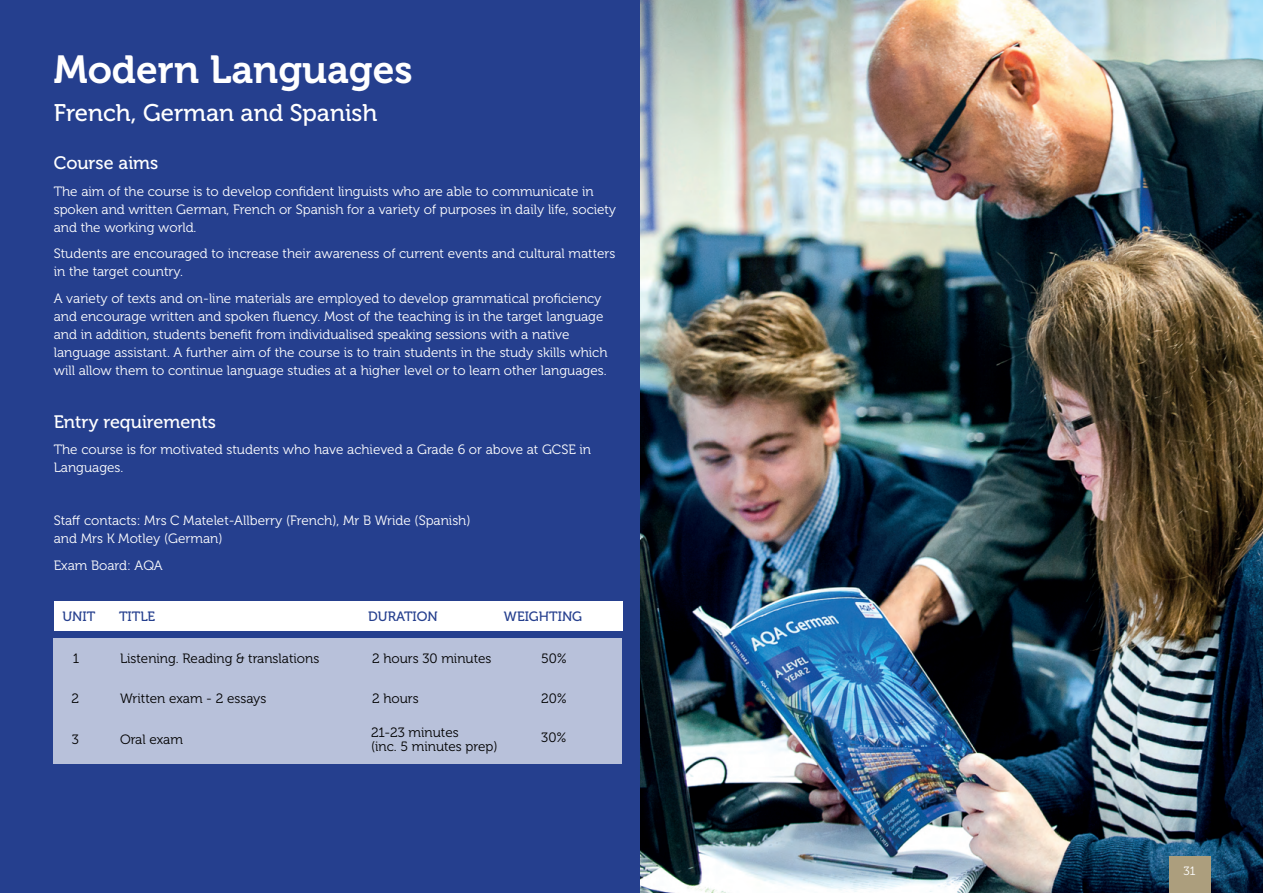
<style>
.page{position:relative;width:1263px;height:893px;background:#fff}
.page>*{position:absolute;margin:0;border:0;box-sizing:border-box;transform-origin:0 0}
.t1{font:39px "Museo 700";color:#fff}
.t2{font:24px "Museo 500";color:#fff}
.t3{font:18px "Museo 500";color:#fff}
.t4{font:13.5px/18px "Museo 300";color:#fff}
.t5{font:13.5px/14.5px "Museo 300";color:#000}
.t6{font:13.5px "Museo 500";color:#253f8e}
.t7{font:12px "Museo 300";color:#fff}
</style>
<div class="page">
<div style="left:0;top:0;width:713px;height:893px;background:#253f8e"></div>
<img style="left:641px;top:0;width:622px;height:893px">
<div style="left:54px;top:639px;width:568px;height:125px;background:#b8c1da"></div>
<div style="left:54px;top:601px;width:568px;height:30px;background:#fff"></div>
<div style="left:1169px;top:856px;width:41px;height:37px;background:#ac9e7d"></div>
<h1 class="t1" style="left:54px;top:48px;width:361px">Modern Languages</h1>
<h2 class="t2" style="left:54px;top:99px;width:325px">French, German and Spanish</h2>
<h3 class="t3" style="left:54px;top:153px;width:106px">Course aims</h3>
<p class="t4" style="left:54px;top:183px;width:564px">The aim of the course is to develop confident linguists who are able to communicate in spoken and written German, French or Spanish for a variety of purposes in daily life, society and the working world.</p>
<p class="t4" style="left:54px;top:245px;width:563px">Students are encouraged to increase their awareness of current events and cultural matters in the target country.</p>
<p class="t4" style="left:54px;top:290px;width:555px">A variety of texts and on-line materials are employed to develop grammatical proficiency and encourage written and spoken fluency. Most of the teaching is in the target language and in addition, students benefit from individualised speaking sessions with a native language assistant. A further aim of the course is to train students in the study skills which will allow them to continue language studies at a higher level or to learn other languages.</p>
<h3 class="t3" style="left:54px;top:412px;width:164px">Entry requirements</h3>
<p class="t4" style="left:54px;top:441px;width:539px">The course is for motivated students who have achieved a Grade 6 or above at GCSE in<br>Languages.</p>
<p class="t4" style="left:54px;top:512px;width:418px">Staff contacts: Mrs C Matelet-Allberry (French), Mr B Wride (Spanish) and Mrs K Motley (German)</p>
<p class="t4" style="left:54px;top:557px;width:110px">Exam Board: AQA</p>
<p class="t6" style="left:62px;top:609px;width:34px">UNIT</p>
<p class="t6" style="left:119px;top:609px;width:38px">TITLE</p>
<p class="t6" style="left:368px;top:609px;width:71px">DURATION</p>
<p class="t6" style="left:504px;top:609px;width:80px">WEIGHTING</p>
<p class="t5" style="left:73px;top:651px;width:8px">1</p>
<p class="t5" style="left:72px;top:692px;width:9px">2</p>
<p class="t5" style="left:72px;top:732px;width:9px">3</p>
<p class="t5" style="left:120px;top:651px;width:201px">Listening. Reading &amp; translations</p>
<p class="t5" style="left:120px;top:692px;width:148px">Written exam - 2 essays</p>
<p class="t5" style="left:120px;top:732px;width:64px">Oral exam</p>
<p class="t5" style="left:372px;top:651px;width:121px">2 hours 30 minutes</p>
<p class="t5" style="left:372px;top:692px;width:48px">2 hours</p>
<p class="t5" style="left:371px;top:725px;width:128px">21-23 minutes<br>(inc. 5 minutes prep)</p>
<p class="t5" style="left:541px;top:651px;width:27px">50%</p>
<p class="t5" style="left:541px;top:692px;width:27px">20%</p>
<p class="t5" style="left:541px;top:730px;width:27px">30%</p>
<p class="t7" style="left:1183px;top:864px;width:14px">31</p>
</div>
